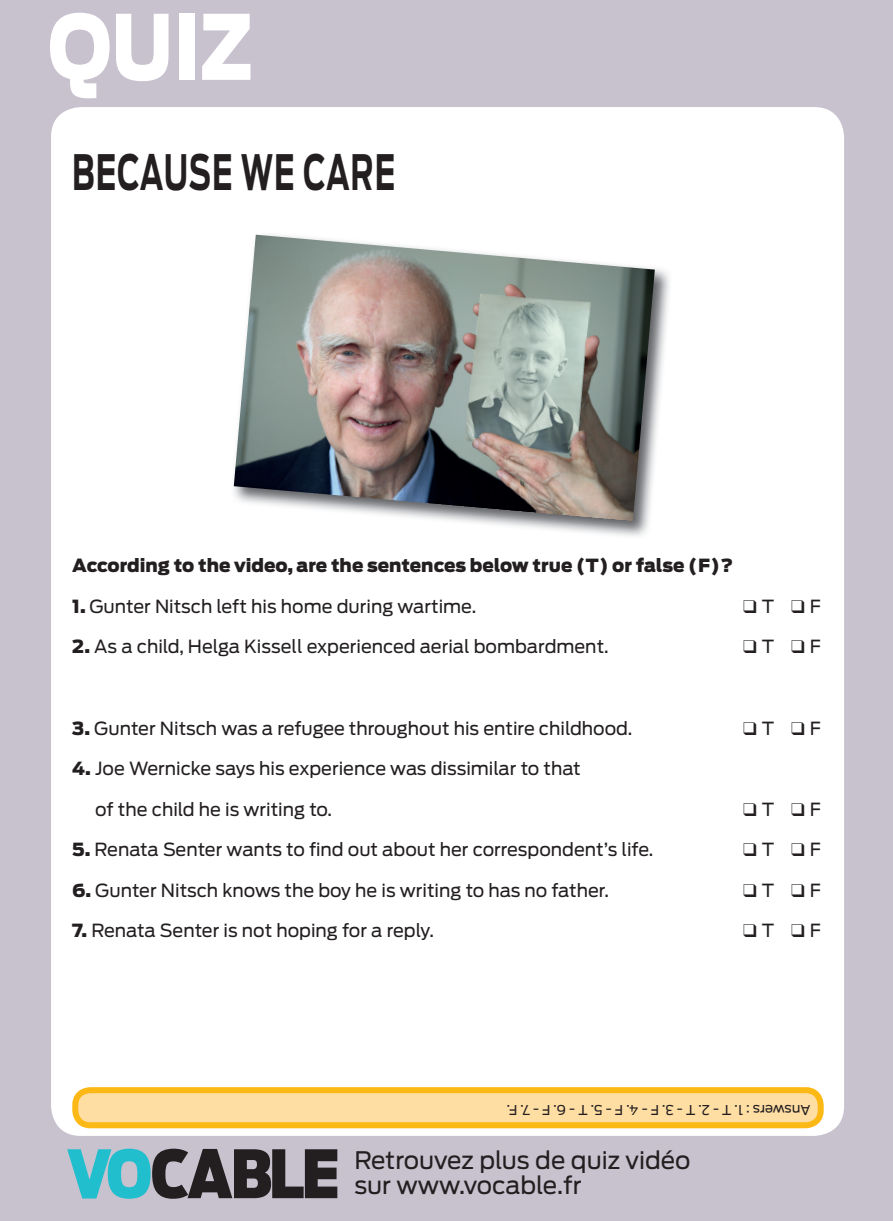
<style>
.page{position:relative;width:893px;height:1221px;background:#fff}
.page>*{position:absolute;margin:0;border:0;box-sizing:border-box;transform-origin:0 0}
.t1{font:900 89.1px "Antenna";color:#fff;scale:.83 1}
.t2{font:700 48.45px "Antenna";letter-spacing:.025em;color:#231f20;scale:.62 1}
.t3{font:24px/25.5px "Antenna";color:#231f20}
.t4{font:18px "Antenna";color:#231f20}
.t5{font:900 18px "Antenna";color:#231f20}
.t6{font:13.5px "Antenna";letter-spacing:-.005em;color:#231f20}
.s1{font-weight:900}
</style>
<div class="page">
<div style="left:0;top:0;width:893px;height:1220px;background:#c8c2cf"></div>
<div style="left:51px;top:107px;width:793px;height:1028px;background:#fff;border-radius:30px"></div>
<svg style="left:67px;top:1148px;width:270px;height:50px"></svg>
<div style="left:75px;top:1090px;width:746px;height:35px;background:#ffdea4;border-radius:15px"></div>
<div style="left:72px;top:1087px;width:752px;height:41px;border:6px solid #fcb814;border-radius:15px"></div>
<img style="left:233px;top:234px;width:436px;height:302px">
<img style="left:234px;top:235px;width:421px;height:286px">
<h1 class="t1" style="left:48px;top:-6px;width:248px">QUIZ</h1>
<h2 class="t2" style="left:72px;top:143px;width:522px">BECAUSE WE CARE</h2>
<p class="t5" style="left:72px;top:555px;width:662px">According to the video, are the sentences below true (T) or false (F)?</p>
<p class="t4" style="left:72px;top:595px;width:406px"><span class="s1">1.</span> Gunter Nitsch left his home during wartime.</p>
<p class="t4" style="left:743px;top:595px;width:79px">❑ T ❑ F</p>
<p class="t4" style="left:72px;top:636px;width:538px"><span class="s1">2.</span> As a child, Helga Kissell experienced aerial bombardment.</p>
<p class="t4" style="left:743px;top:636px;width:79px">❑ T ❑ F</p>
<p class="t4" style="left:72px;top:717px;width:561px"><span class="s1">3.</span> Gunter Nitsch was a refugee throughout his entire childhood.</p>
<p class="t4" style="left:743px;top:717px;width:79px">❑ T ❑ F</p>
<p class="t4" style="left:72px;top:757px;width:510px"><span class="s1">4.</span> Joe Wernicke says his experience was dissimilar to that</p>
<p class="t4" style="left:95px;top:798px;width:239px">of the child he is writing to.</p>
<p class="t4" style="left:743px;top:798px;width:79px">❑ T ❑ F</p>
<p class="t4" style="left:72px;top:838px;width:583px"><span class="s1">5.</span> Renata Senter wants to find out about her correspondent’s life.</p>
<p class="t4" style="left:743px;top:838px;width:79px">❑ T ❑ F</p>
<p class="t4" style="left:72px;top:879px;width:538px"><span class="s1">6.</span> Gunter Nitsch knows the boy he is writing to has no father.</p>
<p class="t4" style="left:743px;top:879px;width:79px">❑ T ❑ F</p>
<p class="t4" style="left:72px;top:919px;width:363px"><span class="s1">7.</span> Renata Senter is not hoping for a reply.</p>
<p class="t4" style="left:743px;top:919px;width:79px">❑ T ❑ F</p>
<p class="t6" style="left:810px;top:1117px;width:305px;rotate:-180deg">Answers : 1. T - 2. T - 3. F - 4. F - 5. T - 6. F - 7. F.</p>
<h3 class="t3" style="left:354px;top:1147px;width:338px">Retrouvez plus de quiz vidéo sur www.vocable.fr</h3>
</div>
